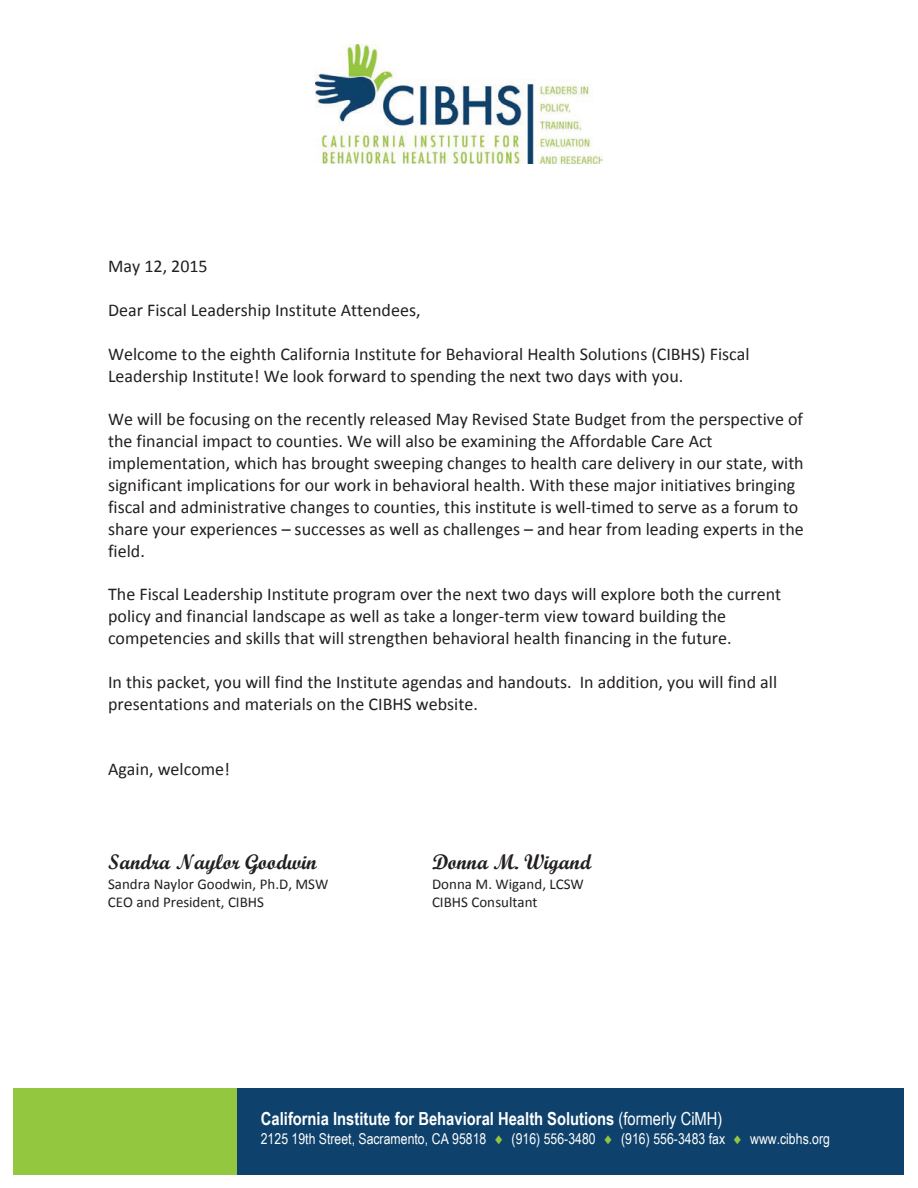
<style>
.page{position:relative;width:918px;height:1188px;background:#fff}
.page>*{position:absolute;margin:0;border:0;box-sizing:border-box;transform-origin:0 0}
.t1{font:21px "Script MT Bold";color:#231f20}
.t2{font:18px/21.9px "Calibri";color:#231f20}
.t3{font:700 18px "Arial Narrow";color:#fff}
.t4{font:15px "Calibri";color:#231f20}
.t5{font:15px "Arial Narrow";color:#fff}
.s1{font-weight:400}
.s2{color:#93c73f}
</style>
<div class="page">
<div style="left:14px;top:1088px;width:890px;height:86px;background:#0e416b"></div>
<img style="left:316px;top:45px;width:286px;height:118px">
<div style="left:14px;top:1088px;width:223px;height:86px;background:#93c73f"></div>
<p class="t2" style="left:108px;top:255px;width:101px">May 12, 2015</p>
<p class="t2" style="left:108px;top:299px;width:314px">Dear Fiscal Leadership Institute Attendees,</p>
<p class="t2" style="left:108px;top:343px;width:643px">Welcome to the eighth California Institute for Behavioral Health Solutions (CIBHS) Fiscal<br>Leadership Institute! We look forward to spending the next two days with you.</p>
<p class="t2" style="left:108px;top:408px;width:697px">We will be focusing on the recently released May Revised State Budget from the perspective of the financial impact to counties. We will also be examining the Affordable Care Act implementation, which has brought sweeping changes to health care delivery in our state, with significant implications for our work in behavioral health. With these major initiatives bringing fiscal and administrative changes to counties, this institute is well-timed to serve as a forum to share your experiences – successes as well as challenges – and hear from leading experts in the field.</p>
<p class="t2" style="left:108px;top:583px;width:675px">The Fiscal Leadership Institute program over the next two days will explore both the current policy and financial landscape as well as take a longer-term view toward building the competencies and skills that will strengthen behavioral health financing in the future.</p>
<p class="t2" style="left:108px;top:671px;width:671px">In this packet, you will find the Institute agendas and handouts. In addition, you will find all presentations and materials on the CIBHS website.</p>
<p class="t2" style="left:108px;top:759px;width:123px">Again, welcome!</p>
<p class="t1" style="left:108px;top:849px;width:210px">Sandra Naylor Goodwin</p>
<p class="t1" style="left:432px;top:849px;width:161px">Donna M. Wigand</p>
<p class="t4" style="left:108px;top:874px;width:222px">Sandra Naylor Goodwin, Ph.D, MSW</p>
<p class="t4" style="left:432px;top:874px;width:153px">Donna M. Wigand, LCSW</p>
<p class="t4" style="left:108px;top:893px;width:158px">CEO and President, CIBHS</p>
<p class="t4" style="left:432px;top:893px;width:107px">CIBHS Consultant</p>
<p class="t3" style="left:261px;top:1105px;width:463px">California Institute for Behavioral Health Solutions <span class="s1">(formerly CiMH)</span></p>
<p class="t5" style="left:261px;top:1127px;width:571px">2125 19th Street, Sacramento, CA 95818 <span class="s2">♦</span> (916) 556-3480 <span class="s2">♦</span> (916) 556-3483 fax <span class="s2">♦</span> www.cibhs.org</p>
</div>
